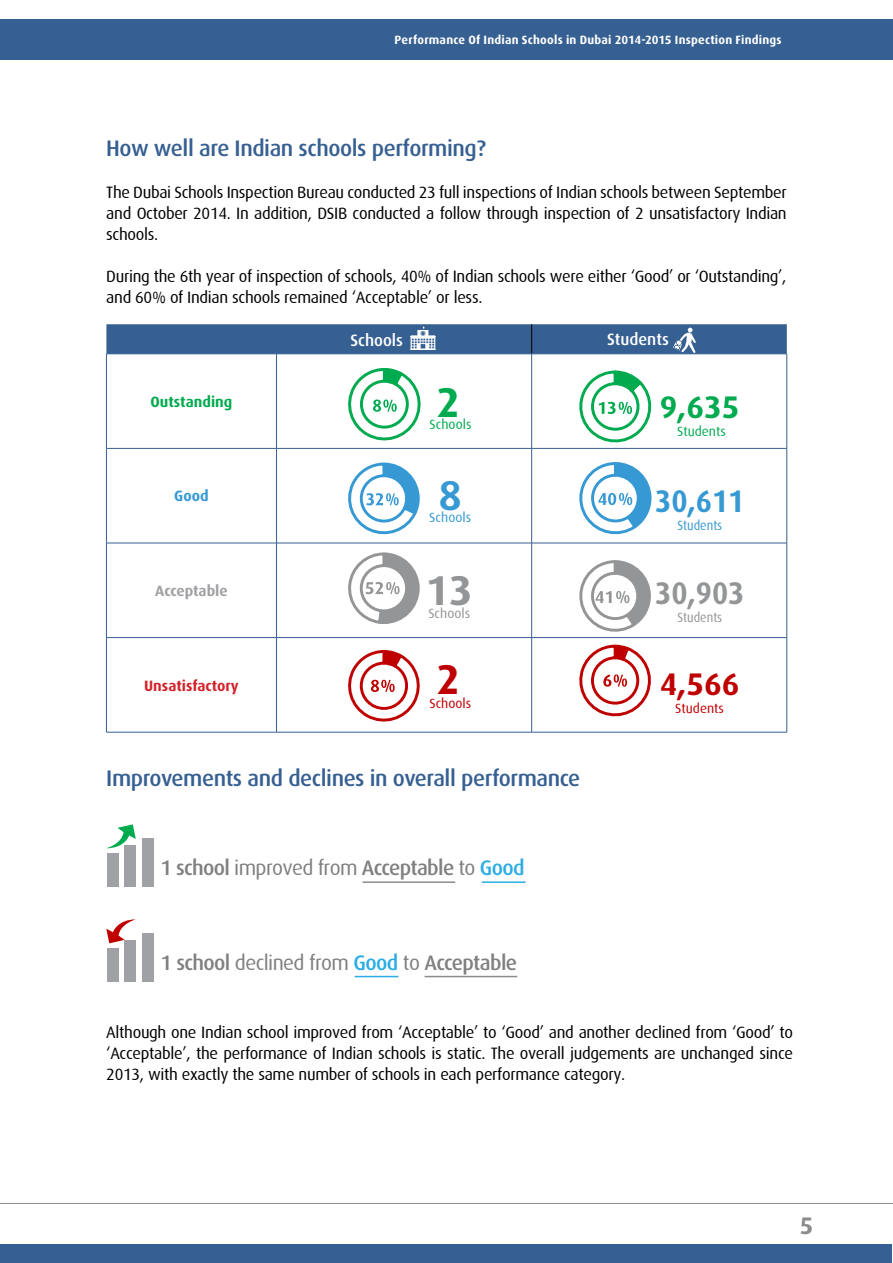
<style>
.page{position:relative;width:893px;height:1263px;background:#fff}
.page>*{position:absolute;margin:0;border:0;box-sizing:border-box;transform-origin:0 0}
.t1{font:700 41.7px "Dax";color:#939597}
.t2{font:700 41.7px "Dax";color:#00aa4f}
.t3{font:700 41.7px "Dax";color:#bf0000}
.t4{font:700 41.7px "Dax";color:#3699d4}
.t5{font:700 31.35px "Dax";color:#3699d4;scale:.92 1}
.t6{font:700 31.35px "Dax";color:#939597;scale:.92 1}
.t7{font:700 31.35px "Dax";color:#00aa4f}
.t8{font:700 31.35px "Dax";color:#bf0000}
.t9{font:700 24px "Dax";color:#8a8c8e}
.t10{font:500 22.5px "Dax";letter-spacing:-.02em;color:#365f92}
.t11{font:500 21px "Dax";letter-spacing:-.03em;color:#808080}
.t12{font:16.5px/21px "Dax";letter-spacing:-.02em;color:#000;text-align:justify}
.t13{font:500 16.5px "Dax";color:#fff}
.t14{font:700 15px "Dax";color:#d2232a}
.t15{font:700 15px "Dax";color:#00aa4f}
.t16{font:700 15px "Dax";color:#9fa1a4}
.t17{font:700 15px "Dax";color:#3699d4}
.t18{font:13.5px "Dax";color:#00aa4f}
.t19{font:13.5px "Dax";color:#bf0000}
.t20{font:13.5px "Dax";color:#3699d4;scale:.92 1}
.t21{font:13.5px "Dax";color:#939597;scale:.92 1}
.t22{font:13.5px "Dax";color:#3699d4}
.t23{font:13.5px "Dax";color:#939597}
.t24{font:700 12px "Dax";letter-spacing:.015em;color:#fff}
.s1{font-weight:400}
.s2{color:#29ade4}
</style>
<div class="page">
<div style="left:0;top:19px;width:892px;height:41px;background:#365f92"></div>
<div style="left:0;top:1245px;width:892px;height:18px;background:#365f92"></div>
<hr style="left:0;top:1203px;width:893px;height:1px;background:#8a8c8e">
<hr style="left:106px;top:354px;width:1px;height:94px;background:#365f92">
<hr style="left:106px;top:354px;width:171px;height:1px;background:#365f92">
<hr style="left:276px;top:354px;width:1px;height:94px;background:#365f92">
<hr style="left:277px;top:354px;width:255px;height:1px;background:#365f92">
<hr style="left:532px;top:354px;width:255px;height:1px;background:#365f92">
<hr style="left:531px;top:354px;width:1px;height:94px;background:#365f92">
<hr style="left:786px;top:354px;width:1px;height:94px;background:#365f92">
<hr style="left:106px;top:448px;width:1px;height:95px;background:#365f92">
<hr style="left:106px;top:543px;width:1px;height:94px;background:#365f92">
<hr style="left:106px;top:638px;width:1px;height:94px;background:#365f92">
<hr style="left:106px;top:448px;width:171px;height:1px;background:#365f92">
<hr style="left:106px;top:543px;width:171px;height:1px;background:#365f92">
<hr style="left:106px;top:637px;width:171px;height:1px;background:#365f92">
<hr style="left:106px;top:732px;width:171px;height:1px;background:#365f92">
<hr style="left:276px;top:448px;width:1px;height:95px;background:#365f92">
<hr style="left:276px;top:543px;width:1px;height:94px;background:#365f92">
<hr style="left:276px;top:638px;width:1px;height:94px;background:#365f92">
<hr style="left:277px;top:448px;width:255px;height:1px;background:#365f92">
<hr style="left:532px;top:448px;width:255px;height:1px;background:#365f92">
<hr style="left:531px;top:448px;width:1px;height:95px;background:#365f92">
<hr style="left:786px;top:448px;width:1px;height:95px;background:#365f92">
<hr style="left:531px;top:543px;width:1px;height:94px;background:#365f92">
<hr style="left:786px;top:543px;width:1px;height:94px;background:#365f92">
<hr style="left:531px;top:638px;width:1px;height:94px;background:#365f92">
<hr style="left:786px;top:638px;width:1px;height:94px;background:#365f92">
<hr style="left:277px;top:543px;width:255px;height:1px;background:#365f92">
<hr style="left:532px;top:543px;width:255px;height:1px;background:#365f92">
<hr style="left:277px;top:637px;width:255px;height:1px;background:#365f92">
<hr style="left:532px;top:637px;width:255px;height:1px;background:#365f92">
<hr style="left:277px;top:732px;width:255px;height:1px;background:#365f92">
<hr style="left:532px;top:732px;width:255px;height:1px;background:#365f92">
<svg style="left:106px;top:324px;width:681px;height:30px;background:#3d6495"></svg>
<div style="left:107px;top:853px;width:12px;height:34px;background:#9fa1a4"></div>
<div style="left:124px;top:846px;width:12px;height:41px;background:#9fa1a4"></div>
<div style="left:142px;top:838px;width:12px;height:49px;background:#9fa1a4"></div>
<svg style="left:107px;top:824px;width:29px;height:24px"></svg>
<div style="left:107px;top:948px;width:12px;height:34px;background:#9fa1a4"></div>
<div style="left:124px;top:941px;width:12px;height:41px;background:#9fa1a4"></div>
<div style="left:142px;top:933px;width:12px;height:49px;background:#9fa1a4"></div>
<svg style="left:106px;top:919px;width:30px;height:24px"></svg>
<svg style="left:579px;top:462px;width:73px;height:73px"></svg>
<svg style="left:579px;top:560px;width:72px;height:72px"></svg>
<svg style="left:579px;top:644px;width:72px;height:73px"></svg>
<svg style="left:573px;top:370px;width:80px;height:79px"></svg>
<svg style="left:348px;top:367px;width:73px;height:74px"></svg>
<svg style="left:348px;top:462px;width:72px;height:73px"></svg>
<svg style="left:348px;top:552px;width:72px;height:72px"></svg>
<svg style="left:348px;top:650px;width:72px;height:72px"></svg>
<hr style="left:362px;top:881px;width:93px;height:2px;background:#8a8c8e">
<hr style="left:425px;top:976px;width:92px;height:1px;background:#8a8c8e">
<hr style="left:482px;top:881px;width:44px;height:2px;background:#29ade4">
<hr style="left:355px;top:976px;width:43px;height:1px;background:#29ade4">
<p class="t24" style="left:395px;top:33px;width:389px">Performance Of Indian Schools in Dubai 2014-2015 Inspection Findings</p>
<h3 class="t10" style="left:106px;top:136px;width:381px">How well are Indian schools performing?</h3>
<p class="t12" style="left:106px;top:182px;width:682px">The Dubai Schools Inspection Bureau conducted 23 full inspections of Indian schools between September and October 2014. In addition, DSIB conducted a follow through inspection of 2 unsatisfactory Indian schools.</p>
<p class="t12" style="left:106px;top:266px;width:682px">During the 6th year of inspection of schools, 40% of Indian schools were either ‘Good’ or ‘Outstanding’, and 60% of Indian schools remained ‘Acceptable’ or less.</p>
<p class="t13" style="left:350px;top:331px;width:54px">Schools</p>
<p class="t13" style="left:607px;top:330px;width:63px">Students</p>
<p class="t15" style="left:151px;top:393px;width:83px">Outstanding</p>
<p class="t17" style="left:174px;top:488px;width:36px">Good</p>
<p class="t16" style="left:155px;top:582px;width:74px">Acceptable</p>
<p class="t14" style="left:144px;top:677px;width:96px">Unsatisfactory</p>
<h1 class="t2" style="left:436px;top:379px;width:25px">2</h1>
<p class="t18" style="left:430px;top:416px;width:43px">Schools</p>
<h1 class="t4" style="left:438px;top:472px;width:25px">8</h1>
<p class="t22" style="left:429px;top:510px;width:43px">Schools</p>
<h1 class="t1" style="left:426px;top:567px;width:49px">13</h1>
<p class="t23" style="left:428px;top:606px;width:43px">Schools</p>
<h1 class="t3" style="left:436px;top:656px;width:25px">2</h1>
<p class="t19" style="left:429px;top:695px;width:43px">Schools</p>
<h3 class="t10" style="left:106px;top:766px;width:476px">Improvements and declines in overall performance</h3>
<p class="t11" style="left:160px;top:856px;width:366px">1 school <span class="s1">improved from</span> Acceptable <span class="s1">to</span> <span class="s2">Good</span></p>
<p class="t11" style="left:160px;top:951px;width:358px">1 school <span class="s1">declined from</span> <span class="s2">Good</span> <span class="s1">to</span> Acceptable</p>
<h2 class="t7" style="left:660px;top:389px;width:81px">9,635</h2>
<p class="t18" style="left:677px;top:424px;width:50px">Students</p>
<h2 class="t5" style="left:655px;top:483px;width:99px">30,611</h2>
<p class="t20" style="left:677px;top:518px;width:50px">Students</p>
<h2 class="t6" style="left:655px;top:576px;width:99px">30,903</h2>
<p class="t21" style="left:677px;top:610px;width:50px">Students</p>
<h2 class="t8" style="left:660px;top:666px;width:81px">4,566</h2>
<p class="t19" style="left:675px;top:701px;width:50px">Students</p>
<p class="t12" style="left:106px;top:1022px;width:688px">Although one Indian school improved from ‘Acceptable’ to ‘Good’ and another declined from ‘Good’ to ‘Acceptable’, the performance of Indian schools is static. The overall judgements are unchanged since 2013, with exactly the same number of schools in each performance category.</p>
<h3 class="t9" style="left:800px;top:1212px;width:15px">5</h3>
</div>
